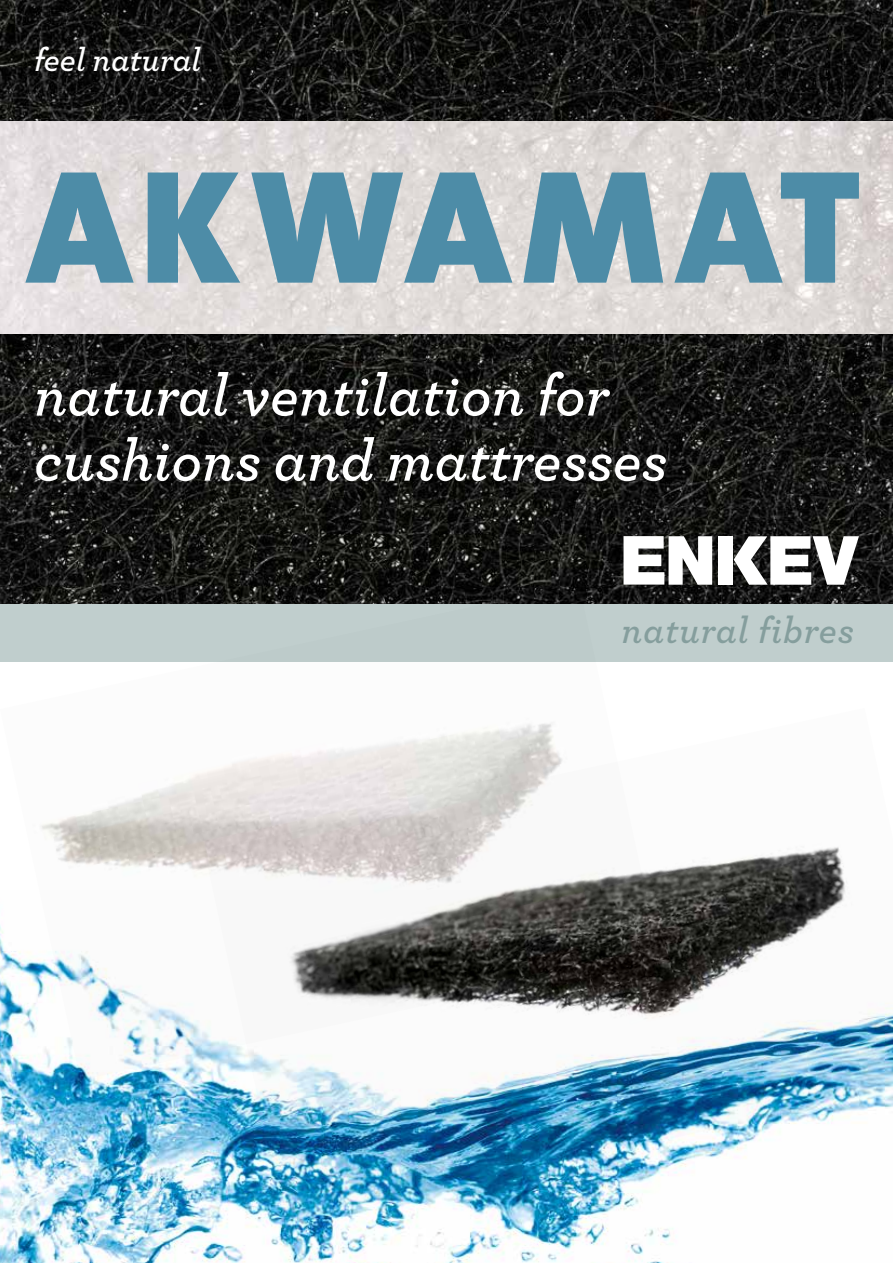
<style>
.page{position:relative;width:893px;height:1263px;background:#fff}
.page>*{position:absolute;margin:0;border:0;box-sizing:border-box;transform-origin:0 0}
.t1{font:163.05px "The Sans Black Caps";letter-spacing:.055em;color:#4d8ca7}
.t2{font:italic 600 59.55px/65.1px "Archer";color:#fff}
.t3{font:italic 600 37.5px "Archer";letter-spacing:.02em;color:#859e9d}
.t4{font:italic 600 33.15px "Archer";color:#fff}
</style>
<div class="page">
<img style="left:0;top:0;width:893px;height:604px">
<img style="left:0;top:122px;width:893px;height:211px">
<svg style="left:623px;top:536px;width:89px;height:49px"></svg>
<div style="left:718px;top:536px;width:14px;height:49px;background:#fff"></div>
<svg style="left:734px;top:536px;width:125px;height:49px"></svg>
<div style="left:0;top:604px;width:893px;height:57px;background:#c0cecd"></div>
<img style="left:0;top:1080px;width:673px;height:183px">
<img style="left:0;top:583px;width:659px;height:497px">
<img style="left:205px;top:708px;width:688px;height:514px">
<p class="t4" style="left:34px;top:35px;width:169px">feel natural</p>
<h1 class="t1" style="left:27px;top:89px;width:835px">AKWAMAT</h1>
<p class="t2" style="left:34px;top:359px;width:635px">natural ventilation for cushions and mattresses</p>
<p class="t3" style="left:621px;top:602px;width:234px">natural fibres</p>
</div>
